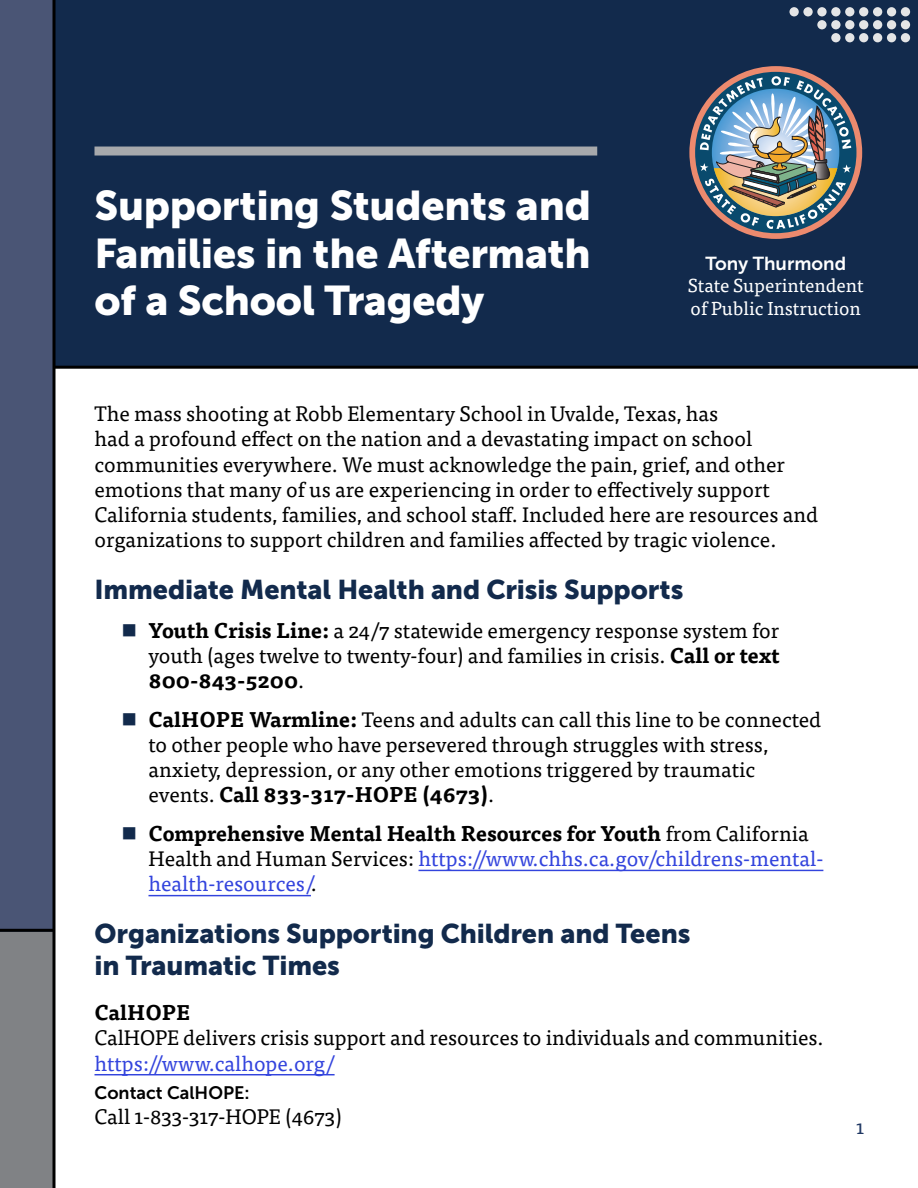
<style>
.page{position:relative;width:918px;height:1188px;background:#fff}
.page>*{position:absolute;margin:0;border:0;box-sizing:border-box;transform-origin:0 0}
.t1{font:41.25px/47.4px "Museo Sans 900";letter-spacing:-.005em;color:#fff;text-align:justify}
.t2{font:27px/31.5px "Museo Sans 900";letter-spacing:-.005em;color:#122a4c}
.t3{font:21px/25.2px "Tisa Pro";color:#000}
.t4{font:21px/25.2px "Tisa Pro";color:#34d}
.t5{font:700 21px "Tisa Pro";color:#000}
.t6{font:19.5px "Tisa Pro";color:#1f3763}
.t7{font:18.75px/22.5px "Tisa Pro";color:#fff}
.t8{font:18.75px "Museo Sans 700";color:#fff}
.t9{font:18px "Museo Sans 700";color:#000}
.s1{font-weight:700}
.s2{font-weight:700;color:#000}
.s3{color:#000}
</style>
<div class="page">
<div style="left:0;top:0;width:918px;height:367px;background:#122a4c"></div>
<hr style="left:418px;top:870px;width:405px;height:1px;background:#34d">
<hr style="left:148px;top:895px;width:163px;height:1px;background:#34d">
<hr style="left:94px;top:1074px;width:241px;height:1px;background:#34d">
<svg style="left:689px;top:66px;width:173px;height:173px;background:#db836c"></svg>
<div style="left:695px;top:72px;width:161px;height:161px;background:#094a6d;border-radius:50%"></div>
<img style="left:700px;top:76px;width:151px;height:153px">
<div style="left:0;top:0;width:53px;height:1188px;background:#4a5575"></div>
<hr style="left:54px;top:366px;width:864px;height:3px;background:#000">
<div style="left:0;top:932px;width:53px;height:256px;background:#808285"></div>
<hr style="left:0;top:929px;width:53px;height:3px;background:#000">
<svg style="left:52px;top:0;width:4px;height:1188px;background:#202327"></svg>
<div style="left:94px;top:147px;width:503px;height:9px;background:#a7a9ac"></div>
<div style="left:803px;top:7px;width:10px;height:9px;background:#e4e5e6;border-radius:50%"></div>
<div style="left:789px;top:7px;width:10px;height:9px;background:#e4e5e6;border-radius:50%"></div>
<div style="left:859px;top:7px;width:9px;height:9px;background:#e4e5e6;border-radius:50%"></div>
<div style="left:859px;top:20px;width:9px;height:9px;background:#e4e5e6;border-radius:50%"></div>
<div style="left:859px;top:33px;width:9px;height:9px;background:#e4e5e6;border-radius:50%"></div>
<div style="left:831px;top:7px;width:10px;height:9px;background:#e4e5e6;border-radius:50%"></div>
<div style="left:831px;top:20px;width:10px;height:9px;background:#e4e5e6;border-radius:50%"></div>
<div style="left:831px;top:33px;width:10px;height:9px;background:#e4e5e6;border-radius:50%"></div>
<div style="left:887px;top:7px;width:9px;height:9px;background:#e4e5e6;border-radius:50%"></div>
<div style="left:887px;top:20px;width:9px;height:9px;background:#e4e5e6;border-radius:50%"></div>
<div style="left:887px;top:33px;width:9px;height:9px;background:#e4e5e6;border-radius:50%"></div>
<div style="left:817px;top:7px;width:10px;height:9px;background:#e4e5e6;border-radius:50%"></div>
<div style="left:817px;top:20px;width:10px;height:9px;background:#e4e5e6;border-radius:50%"></div>
<div style="left:873px;top:7px;width:9px;height:9px;background:#e4e5e6;border-radius:50%"></div>
<div style="left:873px;top:20px;width:9px;height:9px;background:#e4e5e6;border-radius:50%"></div>
<div style="left:873px;top:33px;width:9px;height:9px;background:#e4e5e6;border-radius:50%"></div>
<div style="left:845px;top:7px;width:9px;height:9px;background:#e4e5e6;border-radius:50%"></div>
<div style="left:845px;top:20px;width:9px;height:9px;background:#e4e5e6;border-radius:50%"></div>
<div style="left:845px;top:33px;width:9px;height:9px;background:#e4e5e6;border-radius:50%"></div>
<div style="left:901px;top:7px;width:9px;height:9px;background:#e4e5e6;border-radius:50%"></div>
<div style="left:901px;top:20px;width:9px;height:9px;background:#e4e5e6;border-radius:50%"></div>
<div style="left:901px;top:33px;width:9px;height:9px;background:#e4e5e6;border-radius:50%"></div>
<h1 class="t1" style="left:94px;top:182px;width:498px">Supporting Students and Families in the Aftermath of a School Tragedy</h1>
<p class="t8" style="left:705px;top:253px;width:142px">Tony Thurmond</p>
<p class="t7" style="left:688px;top:273px;width:177px">State Superintendent of Public Instruction</p>
<p class="t3" style="left:94px;top:400px;width:725px">The mass shooting at Robb Elementary School in Uvalde, Texas, has<br>had a profound effect on the nation and a devastating impact on school communities everywhere. We must acknowledge the pain, grief, and other emotions that many of us are experiencing in order to effectively support California students, families, and school staff. Included here are resources and organizations to support children and families affected by tragic violence.</p>
<h2 class="t2" style="left:94px;top:574px;width:590px">Immediate Mental Health and Crisis Supports</h2>
<p class="t3" style="left:148px;top:616px;width:633px;text-align:justify"><span class="s1">Youth Crisis Line:</span> a 24/7 statewide emergency response system for youth (ages twelve to twenty-four) and families in crisis. <span class="s1">Call or text 800-843-5200</span>.</p>
<p class="t3" style="left:148px;top:706px;width:674px"><span class="s1">CalHOPE Warmline:</span> Teens and adults can call this line to be connected to other people who have persevered through struggles with stress, anxiety, depression, or any other emotions triggered by traumatic events. <span class="s1">Call 833-317-HOPE (4673)</span>.</p>
<p class="t4" style="left:148px;top:820px;width:676px"><span class="s2">Comprehensive Mental Health Resources for Youth</span> <span class="s3">from California<br>Health and Human Services:</span> https://www.chhs.ca.gov/childrens-mental&shy;health-resources/<span class="s3">.</span></p>
<h2 class="t2" style="left:94px;top:918px;width:597px">Organizations Supporting Children and Teens in Traumatic Times</h2>
<h3 class="t5" style="left:94px;top:996px;width:98px">CalHOPE</h3>
<p class="t3" style="left:94px;top:1024px;width:731px">CalHOPE delivers crisis support and resources to individuals and communities.</p>
<p class="t4" style="left:94px;top:1049px;width:242px">https://www.calhope.org/</p>
<h4 class="t9" style="left:94px;top:1083px;width:157px">Contact CalHOPE:</h4>
<p class="t3" style="left:94px;top:1103px;width:249px">Call 1-833-317-HOPE (4673)</p>
<p class="t6" style="left:856px;top:1113px;width:9px">1</p>
</div>
